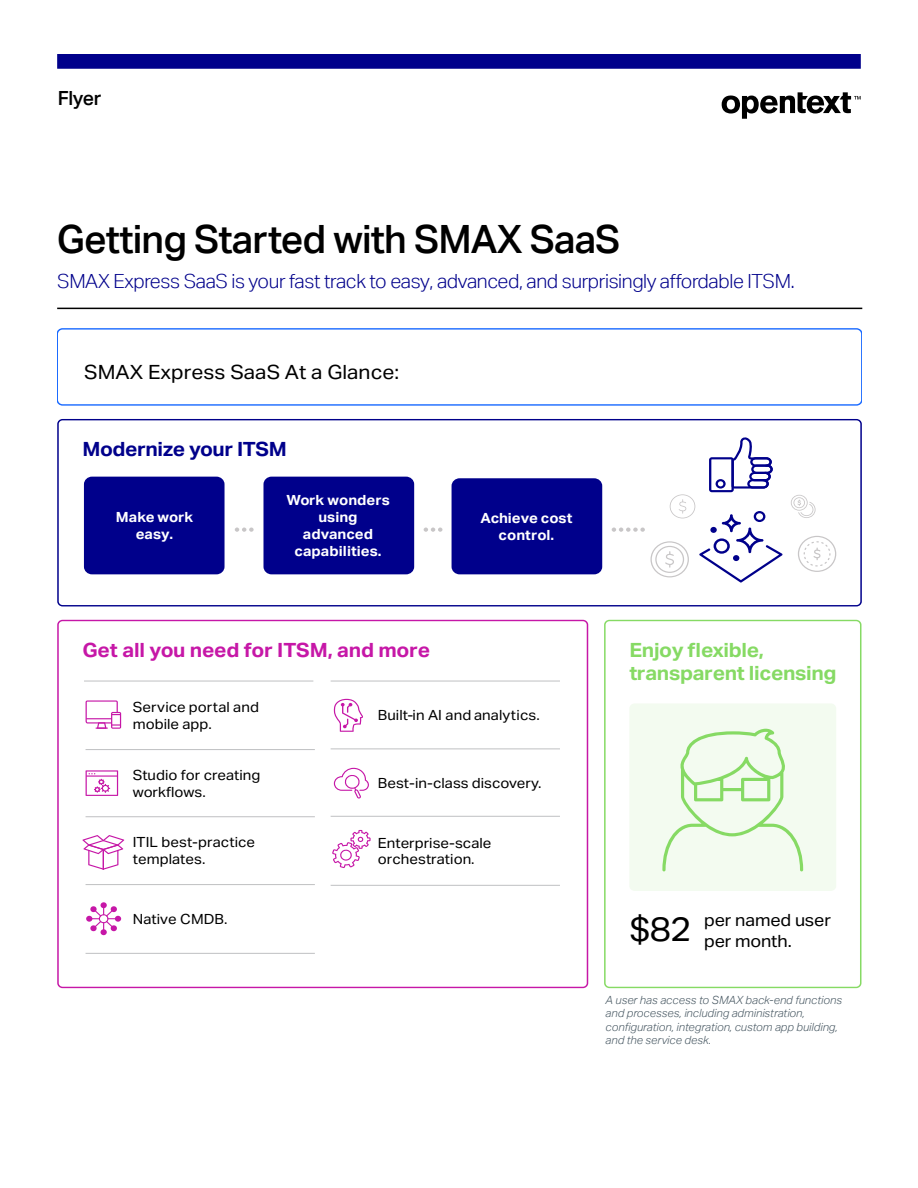
<style>
.page{position:relative;width:918px;height:1188px;background:#fff}
.page>*{position:absolute;margin:0;border:0;box-sizing:border-box;transform-origin:0 0}
.t1{font:500 39px "Aktiv Grotesk";letter-spacing:-.02em;color:#000}
.t2{font:33.75px "Aktiv Grotesk";color:#000;scale:1.06 1}
.t3{font:700 19.65px/23.7px "Aktiv Grotesk";letter-spacing:-.015em;color:#86da64;scale:1.06 1}
.t4{font:700 19.65px "Aktiv Grotesk";letter-spacing:-.01em;color:#c617a7;scale:1.06 1}
.t5{font:19.65px "Aktiv Grotesk";letter-spacing:.005em;color:#000;scale:1.06 1}
.t6{font:700 19.65px "Aktiv Grotesk";letter-spacing:-.02em;color:#00008b;scale:1.06 1}
.t7{font:300 19.5px "Aktiv Grotesk";letter-spacing:-.02em;color:#00008b}
.t8{font:500 19.5px "Aktiv Grotesk";letter-spacing:-.02em;color:#000}
.t9{font:16.95px/20.2px "Aktiv Grotesk";letter-spacing:-.005em;color:#000;scale:1.06 1}
.t10{font:14.1px/17px "Aktiv Grotesk";letter-spacing:.005em;color:#000;scale:1.06 1}
.t11{font:700 14.1px/17px "Aktiv Grotesk";color:#fff;text-align:center;scale:1.06 1}
.t12{font:italic 300 11.25px/13.5px "Aktiv Grotesk";color:#455560}
</style>
<div class="page">
<div style="left:57px;top:54px;width:804px;height:15px;background:#00008b;border:2px solid #00008b"></div>
<svg style="left:722px;top:92px;width:139px;height:27px"></svg>
<hr style="left:57px;top:308px;width:805px;height:1px;background:#000">
<div style="left:57px;top:329px;width:805px;height:77px;border:1px solid #1a6aff;border-radius:5px"></div>
<div style="left:84px;top:477px;width:141px;height:97px;background:#00008b;border-radius:8px"></div>
<div style="left:452px;top:478px;width:150px;height:96px;background:#00008b;border-radius:8px"></div>
<div style="left:263px;top:477px;width:151px;height:97px;background:#00008b;border-radius:8px"></div>
<div style="left:604px;top:620px;width:257px;height:368px;border:1px solid #86da64;border-radius:5px"></div>
<div style="left:57px;top:419px;width:805px;height:187px;border:1px solid #00008b;border-radius:5px"></div>
<div style="left:629px;top:703px;width:207px;height:188px;background:#f3fbf0;border-radius:5px"></div>
<svg style="left:86px;top:700px;width:35px;height:29px"></svg>
<svg style="left:86px;top:770px;width:32px;height:26px"></svg>
<svg style="left:82px;top:835px;width:42px;height:35px"></svg>
<svg style="left:86px;top:902px;width:35px;height:33px"></svg>
<svg style="left:334px;top:699px;width:29px;height:33px"></svg>
<svg style="left:334px;top:768px;width:35px;height:31px"></svg>
<svg style="left:332px;top:830px;width:39px;height:38px"></svg>
<svg style="left:798px;top:536px;width:38px;height:36px"></svg>
<svg style="left:791px;top:495px;width:25px;height:23px"></svg>
<svg style="left:662px;top:729px;width:141px;height:142px"></svg>
<hr style="left:331px;top:885px;width:229px;height:1px;background:#bdbec0">
<hr style="left:331px;top:816px;width:229px;height:1px;background:#bdbec0">
<hr style="left:331px;top:749px;width:229px;height:1px;background:#bdbec0">
<hr style="left:86px;top:953px;width:229px;height:1px;background:#bdbec0">
<hr style="left:86px;top:884px;width:229px;height:1px;background:#bdbec0">
<hr style="left:86px;top:816px;width:229px;height:1px;background:#bdbec0">
<hr style="left:331px;top:681px;width:229px;height:1px;background:#bdbec0">
<hr style="left:84px;top:681px;width:229px;height:1px;background:#bdbec0">
<hr style="left:86px;top:749px;width:229px;height:1px;background:#bdbec0">
<svg style="left:235px;top:528px;width:19px;height:4px"></svg>
<svg style="left:424px;top:528px;width:18px;height:4px"></svg>
<svg style="left:612px;top:437px;width:170px;height:146px"></svg>
<p class="t8" style="left:58px;top:86px;width:45px">Flyer</p>
<h1 class="t1" style="left:57px;top:216px;width:565px">Getting Started with SMAX SaaS</h1>
<p class="t7" style="left:57px;top:270px;width:739px">SMAX Express SaaS is your fast track to easy, advanced, and surprisingly affordable ITSM.</p>
<p class="t5" style="left:84px;top:361px;width:299px">SMAX Express SaaS At a Glance:</p>
<p class="t6" style="left:82px;top:437px;width:194px">Modernize your ITSM</p>
<p class="t11" style="left:116px;top:508px;width:74px">Make work easy.</p>
<p class="t11" style="left:286px;top:491px;width:99px">Work wonders using advanced capabilities.</p>
<p class="t11" style="left:480px;top:509px;width:88px">Achieve cost control.</p>
<p class="t4" style="left:82px;top:638px;width:330px">Get all you need for ITSM, and more</p>
<p class="t10" style="left:133px;top:698px;width:121px">Service portal and mobile app.</p>
<p class="t10" style="left:133px;top:766px;width:122px">Studio for creating workflows.</p>
<p class="t10" style="left:133px;top:833px;width:117px">ITIL best-practice templates.</p>
<p class="t10" style="left:133px;top:911px;width:91px">Native CMDB.</p>
<p class="t10" style="left:378px;top:707px;width:154px">Built-in AI and analytics.</p>
<p class="t10" style="left:378px;top:775px;width:156px">Best-in-class discovery.</p>
<p class="t10" style="left:378px;top:834px;width:109px">Enterprise-scale orchestration.</p>
<p class="t3" style="left:629px;top:637px;width:197px">Enjoy flexible, transparent licensing</p>
<p class="t2" style="left:629px;top:909px;width:60px">$82</p>
<p class="t9" style="left:704px;top:910px;width:121px">per named user per month.</p>
<p class="t12" style="left:606px;top:993px;width:238px">A user has access to SMAX back-end functions and processes, including administration, configuration, integration, custom app building, and the service desk.</p>
</div>
